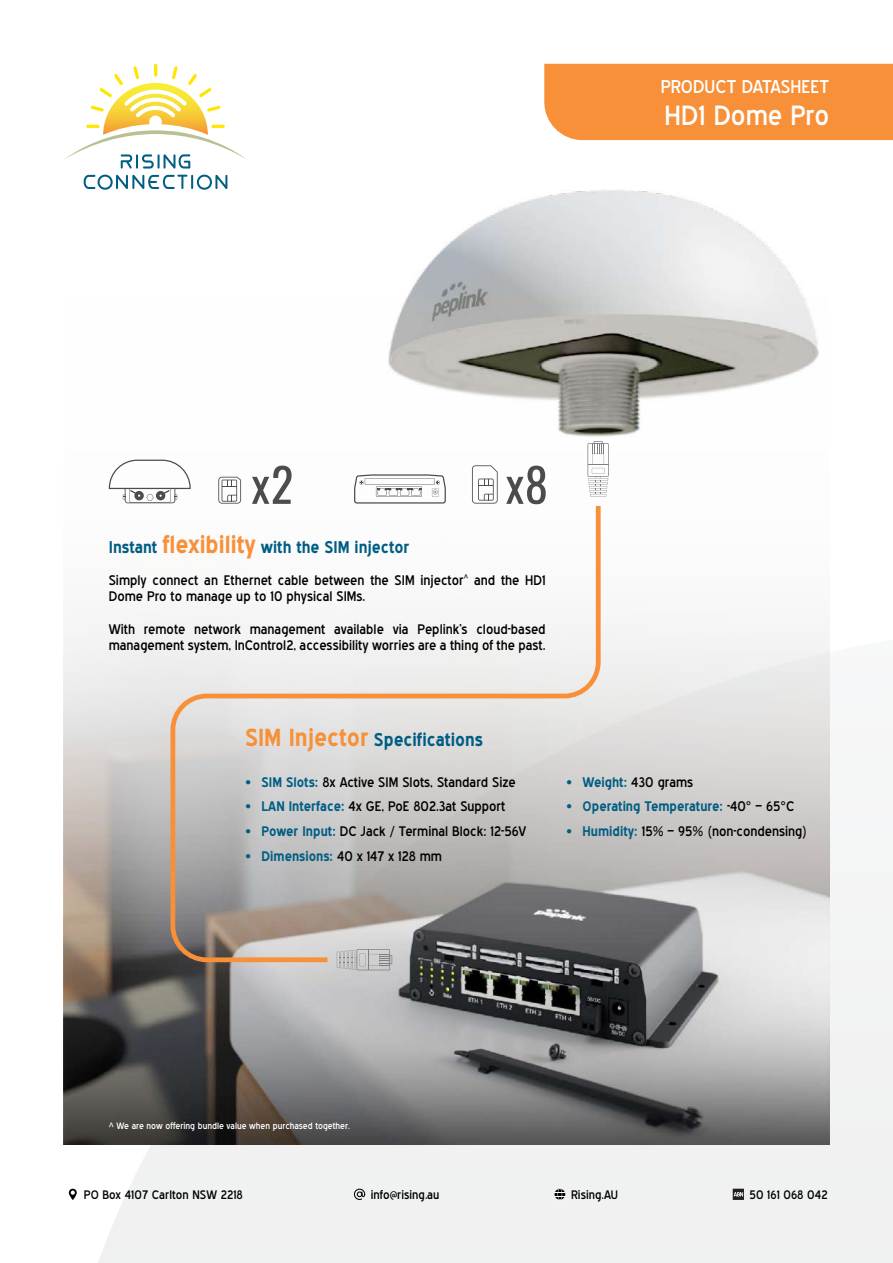
<style>
.page{position:relative;width:893px;height:1263px;background:#fff}
.page>*{position:absolute;margin:0;border:0;box-sizing:border-box;transform-origin:0 0}
.t1{font:27px "Blue Highway";color:#fff}
.t2{font:700 18px "Blue Highway";color:#005d83}
.t3{font:18px "Blue Highway";color:#fff}
.t4{font:700 16.5px "Blue Highway";color:#005d83}
.t5{font:13.5px/16.2px "Blue Highway";color:#000}
.t6{font:700 13.5px "Blue Highway";color:#005d83}
.t7{font:12px "Blue Highway";letter-spacing:.005em;color:#000}
.t8{font:9px "Blue Highway";color:#fff}
.s1{font-size:24px;color:#f79038}
.s2{font-weight:700;color:#005d83}
.s3{font-weight:400;color:#000}
</style>
<div class="page">
<div style="left:544px;top:64px;width:349px;height:76px;background:#f79038"></div>
<div style="left:98px;top:638px;width:795px;height:625px;background:#f0f1f1"></div>
<svg style="left:69px;top:1189px;width:8px;height:11px"></svg>
<svg style="left:354px;top:1189px;width:11px;height:11px"></svg>
<svg style="left:554px;top:1188px;width:12px;height:12px"></svg>
<svg style="left:733px;top:1189px;width:11px;height:11px"></svg>
<svg style="left:734px;top:1192px;width:9px;height:4px"></svg>
<svg style="left:65px;top:64px;width:181px;height:126px"></svg>
<img style="left:64px;top:436px;width:765px;height:709px">
<svg style="left:170px;top:506px;width:431px;height:456px"></svg>
<svg style="left:587px;top:441px;width:22px;height:55px"></svg>
<svg style="left:337px;top:949px;width:55px;height:21px"></svg>
<img style="left:388px;top:190px;width:431px;height:246px">
<svg style="left:354px;top:474px;width:92px;height:30px"></svg>
<svg style="left:252px;top:466px;width:40px;height:38px"></svg>
<svg style="left:506px;top:466px;width:40px;height:38px"></svg>
<svg style="left:109px;top:460px;width:82px;height:43px"></svg>
<svg style="left:472px;top:465px;width:26px;height:39px"></svg>
<svg style="left:218px;top:477px;width:23px;height:27px"></svg>
<h2 class="t3" style="left:661px;top:75px;width:170px">PRODUCT DATASHEET</h2>
<h1 class="t1" style="left:665px;top:99px;width:166px">HD1 Dome Pro</h1>
<p class="t4" style="left:109px;top:537px;width:302px">Instant <span class="s1">flexibility</span> with the SIM injector</p>
<p class="t5" style="left:109px;top:572px;width:438px">Simply connect an Ethernet cable between the SIM injector<sup>^</sup> and the HD1<br>Dome Pro to manage up to 10 physical SIMs.</p>
<p class="t5" style="left:109px;top:620px;width:438px">With remote network management available via Peplink’s cloud-based management system, InControl2, accessibility worries are a thing of the past.</p>
<h2 class="t2" style="left:245px;top:729px;width:239px"><span class="s1">SIM Injector</span> Specifications</h2>
<p class="t5" style="left:245px;top:773px;width:272px"><span class="s2">• SIM Slots:</span> 8x Active SIM Slots, Standard Size</p>
<p class="t5" style="left:245px;top:798px;width:262px"><span class="s2">• LAN Interface:</span> 4x GE, PoE 802.3at Support</p>
<p class="t5" style="left:245px;top:823px;width:283px"><span class="s2">• Power Input:</span> DC Jack / Terminal Block: 12-56V</p>
<p class="t6" style="left:245px;top:848px;width:198px">• Dimensions: <span class="s3">40 x 147 x 128 mm</span></p>
<p class="t6" style="left:566px;top:774px;width:129px">• Weight: <span class="s3">430 grams</span></p>
<p class="t6" style="left:566px;top:798px;width:230px">• Operating Temperature: <span class="s3">-40° – 65°C</span></p>
<p class="t5" style="left:566px;top:823px;width:242px"><span class="s2">• Humidity:</span> 15% – 95% (non-condensing)</p>
<p class="t8" style="left:109px;top:1120px;width:243px">^ We are now offering bundle value when purchased together.</p>
<p class="t7" style="left:84px;top:1187px;width:160px">PO Box 4107 Carlton NSW 2218</p>
<p class="t7" style="left:371px;top:1187px;width:70px">info@rising.au</p>
<p class="t7" style="left:571px;top:1187px;width:49px">Rising.AU</p>
<p class="t7" style="left:749px;top:1187px;width:80px">50 161 068 042</p>
</div>
